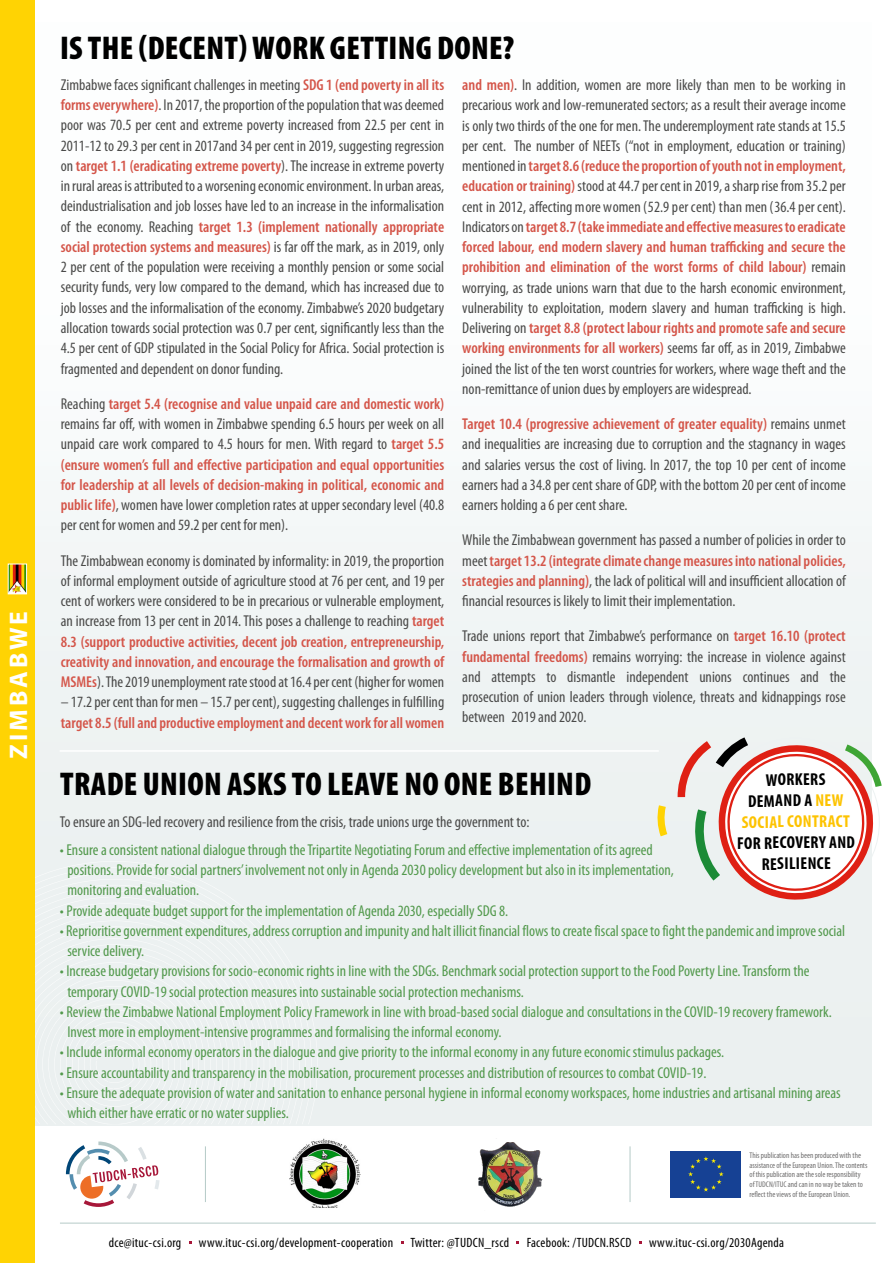
<style>
.page{position:relative;width:893px;height:1263px;background:#fff}
.page>*{position:absolute;margin:0;border:0;box-sizing:border-box;transform-origin:0 0}
.t1{font:900 condensed 33px "Myriad Pro";letter-spacing:.01em;color:#000}
.t2{font:700 25.5px "Myriad Pro";letter-spacing:.12em;color:#fff}
.t3{font:700 condensed 17.25px/21px "Myriad Pro";color:#fdc300;text-align:center}
.t4{font:700 condensed 17.25px/21px "Myriad Pro";color:#000;text-align:center}
.t5{font:condensed 15.75px/20.2px "Myriad Pro";color:#4a4a49;text-align:justify}
.t6{font:condensed 15.75px/20.2px "Myriad Pro";color:#52994c}
.t7{font:600 condensed 15.75px "Myriad Pro";color:#d45549}
.t8{font:condensed 13.5px "Myriad Pro";letter-spacing:.02em;color:#000}
.t9{font:condensed 8.25px/9.9px "Myriad Pro";color:#706f6f}
.s1{font-weight:600;color:#d45549}
.s2{color:#000}
</style>
<div class="page">
<div style="left:35px;top:23px;width:837px;height:1102px;background:#f3f6f6"></div>
<hr style="left:60px;top:750px;width:599px;height:2px;background:#fff">
<svg style="left:657px;top:805px;width:10px;height:31px"></svg>
<svg style="left:677px;top:737px;width:205px;height:163px"></svg>
<div style="left:669px;top:1149px;width:73px;height:50px;background:linear-gradient(to right,#164194,#164194)"></div>
<div style="left:671px;top:1151px;width:70px;height:46px;background:#164194"></div>
<svg style="left:688px;top:1156px;width:36px;height:35px"></svg>
<hr style="left:630px;top:1146px;width:1px;height:56px;background:#b5cac7">
<hr style="left:205px;top:1146px;width:1px;height:56px;background:#b5cac7">
<svg style="left:66px;top:1141px;width:94px;height:66px"></svg>
<hr style="left:60px;top:1223px;width:816px;height:1px;background:#b5cac7">
<div style="left:0;top:0;width:35px;height:1263px;background:#ffd303"></div>
<img style="left:10px;top:566px;width:15px;height:26px">
<div style="left:8px;top:564px;width:19px;height:30px;border:1px solid #fff"></div>
<img style="left:290px;top:1138px;width:70px;height:70px">
<img style="left:478px;top:1142px;width:65px;height:65px">
<h2 class="t2" style="left:2px;top:759px;width:150px;rotate:-90deg">ZIMBABWE</h2>
<h1 class="t1" style="left:60px;top:27px;width:456px">IS THE (DECENT) WORK GETTING DONE?</h1>
<p class="t5" style="left:61px;top:74px;width:385px">Zimbabwe faces significant challenges in meeting <span class="s1">SDG 1 (end poverty in all its forms everywhere)</span>. In 2017, the proportion of the population that was deemed poor was 70.5 per cent and extreme poverty increased from 22.5 per cent in 2011-12 to 29.3 per cent in 2017and 34 per cent in 2019, suggesting regression on <span class="s1">target 1.1 (eradicating extreme poverty</span>). The increase in extreme poverty in rural areas is attributed to a worsening economic environment. In urban areas, deindustrialisation and job losses have led to an increase in the informalisation of the economy. Reaching <span class="s1">target 1.3 (implement nationally appropriate social protection systems and measures)</span> is far off the mark, as in 2019, only 2 per cent of the population were receiving a monthly pension or some social security funds, very low compared to the demand, which has increased due to job losses and the informalisation of the economy. Zimbabwe’s 2020 budgetary allocation towards social protection was 0.7 per cent, significantly less than the 4.5 per cent of GDP stipulated in the Social Policy for Africa. Social protection is fragmented and dependent on donor funding.</p>
<p class="t5" style="left:61px;top:393px;width:385px">Reaching <span class="s1">target 5.4 (recognise and value unpaid care and domestic work) </span>remains far off, with women in Zimbabwe spending 6.5 hours per week on all unpaid care work compared to 4.5 hours for men. With regard to <span class="s1">target 5.5 (ensure women’s full and effective participation and equal opportunities for leadership at all levels of decision-making in political, economic and public life)</span>, women have lower completion rates at upper secondary level (40.8 per cent for women and 59.2 per cent for men).</p>
<p class="t5" style="left:61px;top:550px;width:385px">The Zimbabwean economy is dominated by informality: in 2019, the proportion of informal employment outside of agriculture stood at 76 per cent, and 19 per cent of workers were considered to be in precarious or vulnerable employment, an increase from 13 per cent in 2014. This poses a challenge to reaching <span class="s1">target 8.3 (support productive activities, decent job creation, entrepreneurship, creativity and innovation, and encourage the formalisation and growth of MSMEs</span>). The 2019 unemployment rate stood at 16.4 per cent (higher for women</p>
<p class="t5" style="left:61px;top:692px;width:385px">– 17.2 per cent than for men – 15.7 per cent), suggesting challenges in fulfilling</p>
<p class="t7" style="left:61px;top:713px;width:385px">target 8.5 (full and productive employment and decent work for all women</p>
<p class="t5" style="left:462px;top:75px;width:385px"><span class="s1">and men)</span>. In addition, women are more likely than men to be working in precarious work and low-remunerated sectors; as a result their average income is only two thirds of the one for men. The underemployment rate stands at 15.5 per cent. The number of NEETs (“not in employment, education or training) mentioned in <span class="s1">target 8.6 (reduce the proportion of youth not in employment, education or training)</span> stood at 44.7 per cent in 2019, a sharp rise from 35.2 per cent in 2012, affecting more women (52.9 per cent) than men (36.4 per cent).<br>Indicators on <span class="s1">target 8.7 (take immediate and effective measures to eradicate forced labour, end modern slavery and human trafficking and secure the prohibition and elimination of the worst forms of child labour)</span> remain worrying, as trade unions warn that due to the harsh economic environment, vulnerability to exploitation, modern slavery and human trafficking is high.<br>Delivering on <span class="s1">target 8.8 (protect labour rights and promote safe and secure working environments for all workers)</span> seems far off, as in 2019, Zimbabwe joined the list of the ten worst countries for workers, where wage theft and the non-remittance of union dues by employers are widespread.</p>
<p class="t5" style="left:462px;top:414px;width:385px"><span class="s1">Target 10.4 (progressive achievement of greater equality)</span> remains unmet and inequalities are increasing due to corruption and the stagnancy in wages and salaries versus the cost of living. In 2017, the top 10 per cent of income earners had a 34.8 per cent share of GDP, with the bottom 20 per cent of income earners holding a 6 per cent share.</p>
<p class="t5" style="left:462px;top:530px;width:385px">While the Zimbabwean government has passed a number of policies in order to meet <span class="s1">target 13.2 (integrate climate change measures into national policies, strategies and planning)</span>, the lack of political will and insufficient allocation of financial resources is likely to limit their implementation.</p>
<p class="t5" style="left:462px;top:626px;width:385px">Trade unions report that Zimbabwe’s performance on <span class="s1">target 16.10 (protect fundamental freedoms)</span> remains worrying: the increase in violence against and attempts to dismantle independent unions continues and the prosecution of union leaders through violence, threats and kidnappings rose between 2019 and 2020.</p>
<h1 class="t1" style="left:60px;top:763px;width:532px">TRADE UNION ASKS TO LEAVE NO ONE BEHIND</h1>
<p class="t3" style="left:741px;top:770px;width:110px;rotate:-1deg"><span class="s2">WORKERS<br>DEMAND A</span> NEW<br>SOCIAL CONTRACT</p>
<p class="t4" style="left:737px;top:833px;width:119px;rotate:-1deg">FOR RECOVERY AND<br>RESILIENCE</p>
<p class="t5" style="left:60px;top:811px;width:471px">To ensure an SDG-led recovery and resilience from the crisis, trade unions urge the government to:</p>
<p class="t6" style="left:67px;top:839px;width:608px;text-indent:-7px">• Ensure a consistent national dialogue through the Tripartite Negotiating Forum and effective implementation of its agreed positions. Provide for social partners’ involvement not only in Agenda 2030 policy development but also in its implementation, monitoring and evaluation.</p>
<p class="t6" style="left:60px;top:900px;width:450px">• Provide adequate budget support for the implementation of Agenda 2030, especially SDG 8.</p>
<p class="t6" style="left:67px;top:920px;width:779px;text-indent:-7px">• Reprioritise government expenditures, address corruption and impunity and halt illicit financial flows to create fiscal space to fight the pandemic and improve social service delivery.</p>
<p class="t6" style="left:67px;top:961px;width:744px;text-indent:-7px">• Increase budgetary provisions for socio-economic rights in line with the SDGs. Benchmark social protection support to the Food Poverty Line. Transform the temporary COVID-19 social protection measures into sustainable social protection mechanisms.</p>
<p class="t6" style="left:67px;top:1001px;width:766px;text-indent:-7px">• Review the Zimbabwe National Employment Policy Framework in line with broad-based social dialogue and consultations in the COVID-19 recovery framework.<br>Invest more in employment-intensive programmes and formalising the informal economy.</p>
<p class="t6" style="left:60px;top:1042px;width:666px">• Include informal economy operators in the dialogue and give priority to the informal economy in any future economic stimulus packages.</p>
<p class="t6" style="left:60px;top:1062px;width:648px">• Ensure accountability and transparency in the mobilisation, procurement processes and distribution of resources to combat COVID-19.</p>
<p class="t6" style="left:67px;top:1082px;width:775px;text-indent:-7px">• Ensure the adequate provision of water and sanitation to enhance personal hygiene in informal economy workspaces, home industries and artisanal mining areas which either have erratic or no water supplies.</p>
<p class="t9" style="left:749px;top:1150px;width:119px">This publication has been produced with the assistance of the European Union. The contents of this publication are the sole responsibility of TUDCN/ITUC and can in no way be taken to reflect the views of the European Union.</p>
<p class="t8" style="left:109px;top:1234px;width:74px">dce@ituc-csi.org</p>
<p class="t8" style="left:199px;top:1234px;width:196px">www.ituc-csi.org/development-cooperation</p>
<p class="t8" style="left:410px;top:1234px;width:100px">Twitter: @TUDCN_rscd</p>
<p class="t8" style="left:527px;top:1234px;width:106px">Facebook: /TUDCN.RSCD</p>
<p class="t8" style="left:649px;top:1234px;width:137px">www.ituc-csi.org/2030Agenda</p>
</div>
